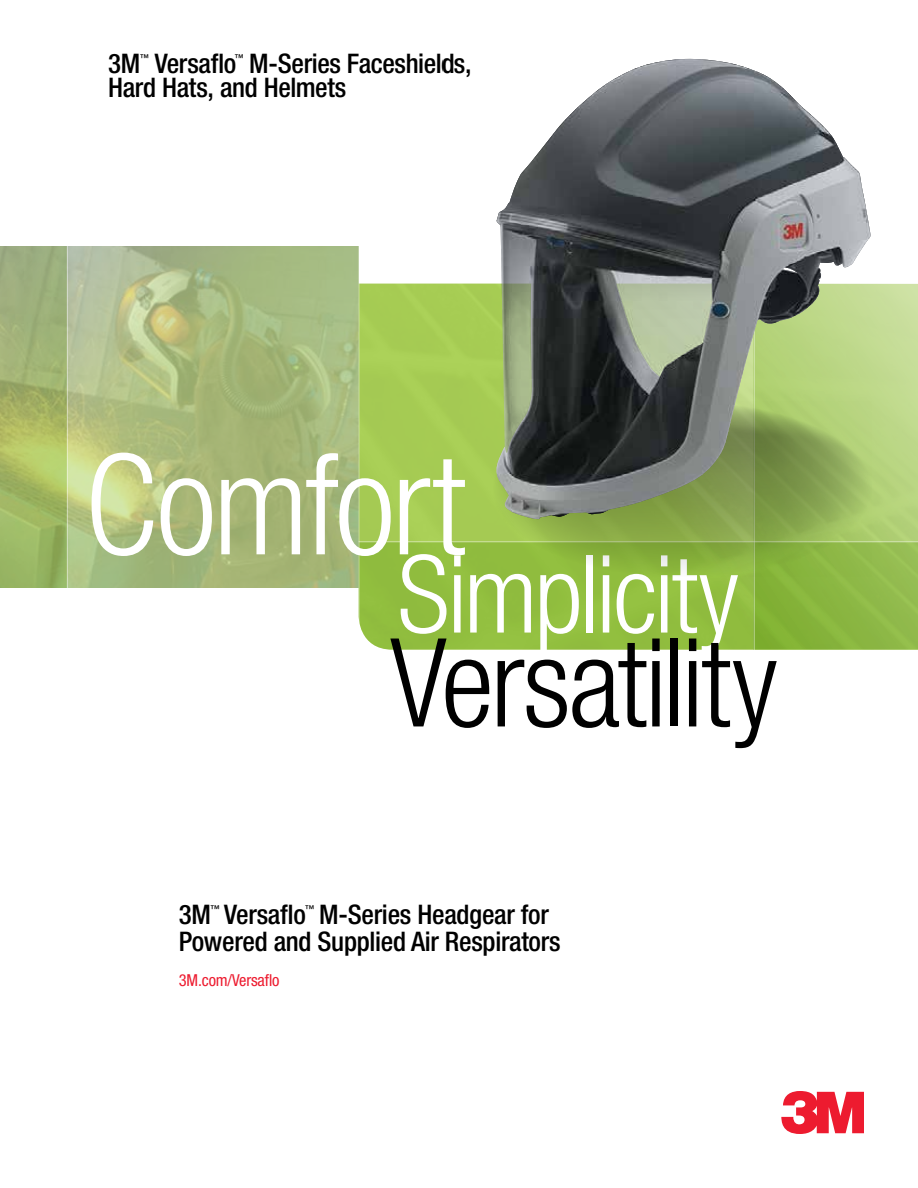
<style>
.page{position:relative;width:918px;height:1188px;background:#fff}
.page>*{position:absolute;margin:0;border:0;box-sizing:border-box;transform-origin:0 0}
.t1{font:300 condensed 140.1px "Helvetica Neue LT Std";letter-spacing:-.025em;color:#fff}
.t2{font:300 condensed 123.15px "Helvetica Neue LT Std";letter-spacing:-.025em;color:#000}
.t3{font:300 condensed 108px "Helvetica Neue LT Std";letter-spacing:-.025em;color:#fff}
.t4{font:500 condensed 27px/24px "Helvetica Neue LT Std";letter-spacing:-.01em;color:#000}
.t5{font:condensed 16.5px "Helvetica Neue LT Std";letter-spacing:-.01em;color:#ed1b2f}
.t6{font:500 condensed 9.45px "Helvetica Neue LT Std";color:#000;scale:.95 1}
.t7{font:500 condensed 9.45px "Helvetica Neue LT Std";color:#000}
</style>
<div class="page">
<svg style="left:68px;top:247px;width:291px;height:341px;background:#abbb80"></svg>
<div style="left:360px;top:284px;width:136px;height:257px;background:#a6cb53"></div>
<div style="left:360px;top:542px;width:394px;height:108px;background:#91be3e"></div>
<svg style="left:755px;top:284px;width:163px;height:366px;background:#a3c664"></svg>
<svg style="left:0;top:247px;width:67px;height:341px;background:#a1b56c"></svg>
<hr style="left:359px;top:541px;width:559px;height:1px;background:#fff">
<img style="left:493px;top:402px;width:379px;height:174px">
<img style="left:496px;top:59px;width:375px;height:461px">
<svg style="left:781px;top:1091px;width:83px;height:43px"></svg>
<p class="t4" style="left:108px;top:51px;width:365px;text-indent:141px">M-Series Faceshields,<br>Hard Hats, and Helmets</p>
<p class="t4" style="left:108px;top:51px;width:34px">3M</p>
<p class="t6" style="left:140px;top:52px;width:11px">™</p>
<p class="t4" style="left:155px;top:51px;width:83px">Versaflo</p>
<p class="t6" style="left:235px;top:52px;width:11px">™</p>
<h1 class="t1" style="left:85px;top:424px;width:383px">Comfort</h1>
<h3 class="t3" style="left:398px;top:532px;width:343px">Simplicity</h3>
<h2 class="t2" style="left:390px;top:612px;width:389px">Versatility</h2>
<p class="t4" style="left:179px;top:900px;width:383px;line-height:27px;text-indent:141px">M-Series Headgear for<br>Powered and Supplied Air Respirators</p>
<p class="t5" style="left:179px;top:971px;width:102px">3M.com/Versaflo</p>
<p class="t4" style="left:179px;top:902px;width:34px">3M</p>
<p class="t7" style="left:211px;top:903px;width:11px">™</p>
<p class="t4" style="left:224px;top:902px;width:83px">Versaflo</p>
<p class="t7" style="left:305px;top:903px;width:11px">™</p>
</div>
